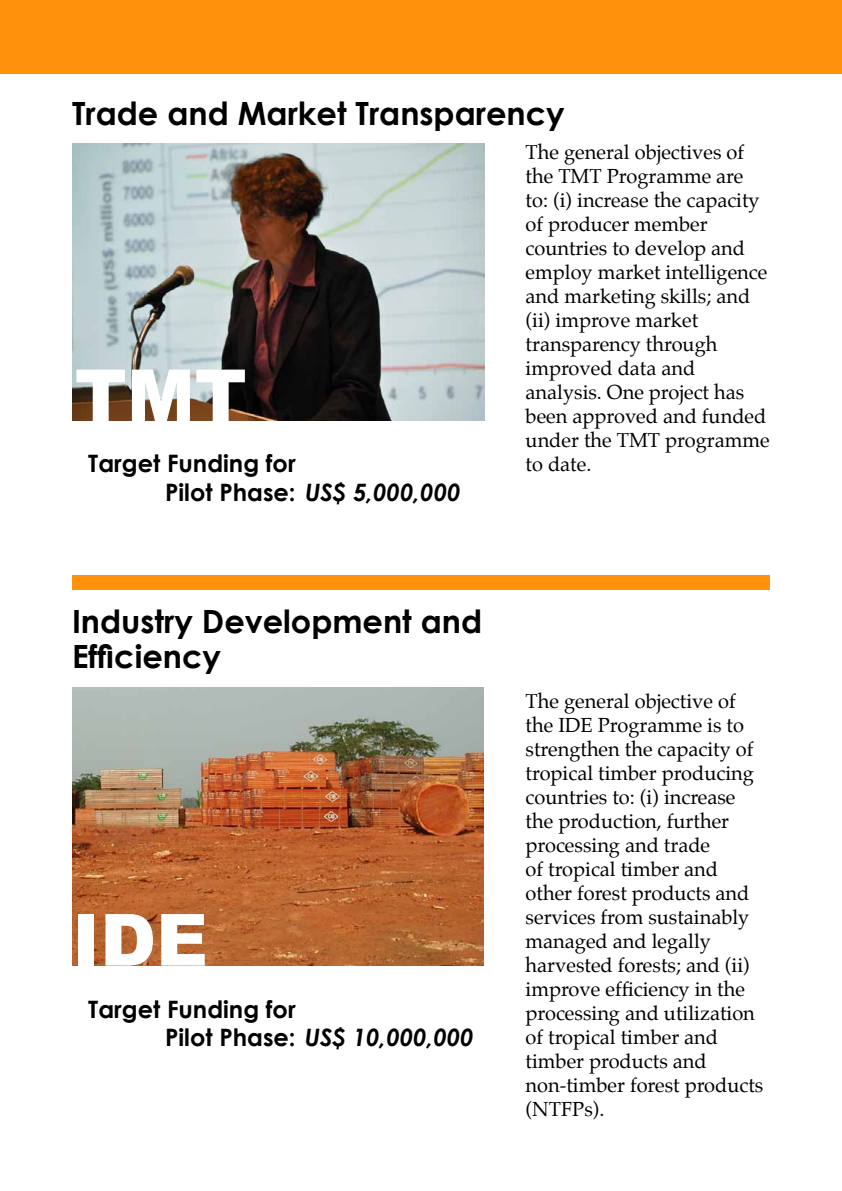
<style>
.page{position:relative;width:842px;height:1191px;background:#fff}
.page>*{position:absolute;margin:0;border:0;box-sizing:border-box;transform-origin:0 0}
.t1{font:900 72px "Arial";color:#fff}
.t2{font:700 32px/35px "Century Gothic";color:#000}
.t3{font:700 24px/28.8px "Century Gothic";color:#000}
.t4{font:20px/24px "Palatino";color:#000}
.s1{font-style:italic}
</style>
<div class="page">
<img style="left:72px;top:143px;width:412px;height:277px">
<img style="left:72px;top:688px;width:412px;height:277px">
<div style="left:72px;top:576px;width:698px;height:14px;background:#ff910d"></div>
<div style="left:0;top:0;width:842px;height:74px;background:#ff910d"></div>
<h2 class="t2" style="left:72px;top:95px;width:494px">Trade and Market Transparency</h2>
<h1 class="t1" style="left:75px;top:343px;width:173px">TMT</h1>
<p class="t3" style="left:165px;top:448px;width:297px;text-indent:-77px">Target Funding for<br>Pilot Phase: <span class="s1">US$ 5,000,000</span></p>
<h2 class="t2" style="left:72px;top:603px;width:412px">Industry Development and<br>Efficiency</h2>
<h1 class="t1" style="left:72px;top:887px;width:138px">IDE</h1>
<p class="t3" style="left:165px;top:994px;width:310px;text-indent:-77px">Target Funding for<br>Pilot Phase: <span class="s1">US$ 10,000,000</span></p>
<p class="t4" style="left:526px;top:142px;width:245px">The general objectives of the TMT Programme are to: (i) increase the capacity of producer member countries to develop and employ market intelligence and marketing skills; and (ii) improve market transparency through improved data and analysis. One project has been approved and funded under the TMT programme to date.</p>
<p class="t4" style="left:526px;top:690px;width:239px">The general objective of the IDE Programme is to strengthen the capacity of tropical timber producing countries to: (i) increase the production, further processing and trade<br>of tropical timber and other forest products and services from sustainably managed and legally harvested forests; and (ii) improve efficiency in the processing and utilization of tropical timber and timber products and non-timber forest products (NTFPs).</p>
</div>
